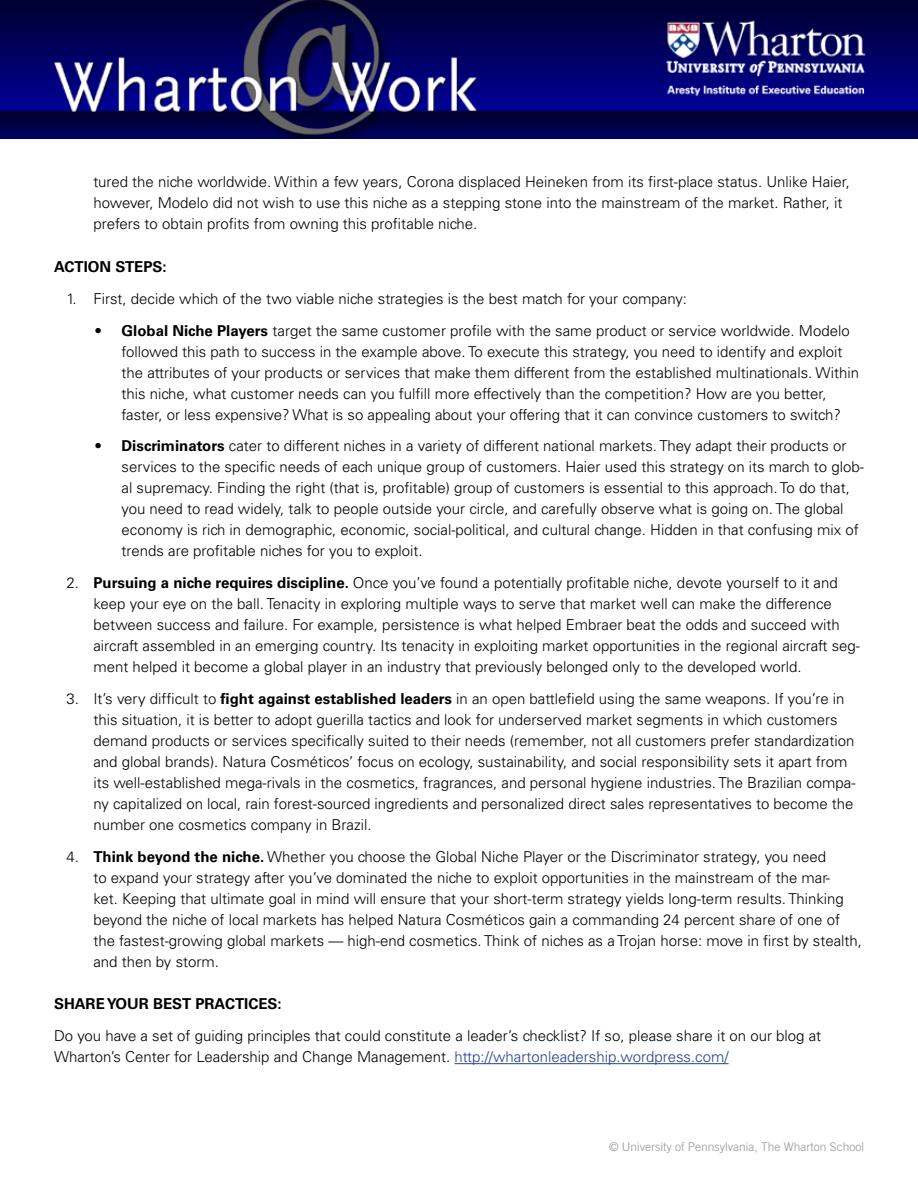
<style>
.page{position:relative;width:918px;height:1188px;background:#fff}
.page>*{position:absolute;margin:0;border:0;box-sizing:border-box;transform-origin:0 0}
.t1{font:300 15px/21px "Univers";color:#000}
.t2{font:700 15px "Univers";color:#000}
.t3{font:300 12px "Trade Gothic";color:#939598}
.s1{font-weight:700}
.s2{color:#25408f}
</style>
<div class="page">
<img style="left:0;top:0;width:918px;height:138px">
<hr style="left:455px;top:1063px;width:274px;height:1px;background:#25408f">
<p class="t1" style="left:93px;top:172px;width:758px">tured the niche worldwide. Within a few years, Corona displaced Heineken from its first-place status. Unlike Haier, however, Modelo did not wish to use this niche as a stepping stone into the mainstream of the market. Rather, it prefers to obtain profits from owning this profitable niche.</p>
<p class="t2" style="left:54px;top:258px;width:114px">ACTION STEPS:</p>
<p class="t1" style="left:66px;top:288px;width:622px">1. First, decide which of the two viable niche strategies is the best match for your company:</p>
<p class="t1" style="left:122px;top:320px;width:739px;text-indent:-27px">• <span class="s1">Global Niche Players</span> target the same customer profile with the same product or service worldwide. Modelo followed this path to success in the example above. To execute this strategy, you need to identify and exploit the attributes of your products or services that make them different from the established multinationals. Within this niche, what customer needs can you fulfill more effectively than the competition? How are you better, faster, or less expensive? What is so appealing about your offering that it can convince customers to switch?</p>
<p class="t1" style="left:122px;top:436px;width:744px;text-indent:-27px">• <span class="s1">Discriminators</span> cater to different niches in a variety of different national markets. They adapt their products or services to the specific needs of each unique group of customers. Haier used this strategy on its march to glob&shy;al supremacy. Finding the right (that is, profitable) group of customers is essential to this approach. To do that, you need to read widely, talk to people outside your circle, and carefully observe what is going on. The global economy is rich in demographic, economic, social-political, and cultural change. Hidden in that confusing mix of trends are profitable niches for you to exploit.</p>
<p class="t1" style="left:93px;top:572px;width:768px;text-indent:-27px">2. <span class="s1">Pursuing a niche requires discipline.</span> Once you’ve found a potentially profitable niche, devote yourself to it and keep your eye on the ball. Tenacity in exploring multiple ways to serve that market well can make the difference between success and failure. For example, persistence is what helped Embraer beat the odds and succeed with aircraft assembled in an emerging country. Its tenacity in exploiting market opportunities in the regional aircraft seg&shy;ment helped it become a global player in an industry that previously belonged only to the developed world.</p>
<p class="t1" style="left:93px;top:688px;width:764px;text-indent:-27px">3. It’s very difficult to <span class="s1">fight against established leaders</span> in an open battlefield using the same weapons. If you’re in this situation, it is better to adopt guerilla tactics and look for underserved market segments in which customers demand products or services specifically suited to their needs (remember, not all customers prefer standardization and global brands). Natura Cosméticos’ focus on ecology, sustainability, and social responsibility sets it apart from its well-established mega-rivals in the cosmetics, fragrances, and personal hygiene industries. The Brazilian compa&shy;ny capitalized on local, rain forest-sourced ingredients and personalized direct sales representatives to become the number one cosmetics company in Brazil.</p>
<p class="t1" style="left:93px;top:846px;width:770px;text-indent:-27px">4. <span class="s1">Think beyond the niche.</span> Whether you choose the Global Niche Player or the Discriminator strategy, you need<br>to expand your strategy after you’ve dominated the niche to exploit opportunities in the mainstream of the mar-<br>ket. Keeping that ultimate goal in mind will ensure that your short-term strategy yields long-term results. Thinking beyond the niche of local markets has helped Natura Cosméticos gain a commanding 24 percent share of one of the fastest-growing global markets — high-end cosmetics. Think of niches as a Trojan horse: move in first by stealth, and then by storm.</p>
<p class="t2" style="left:54px;top:995px;width:229px">SHARE YOUR BEST PRACTICES:</p>
<p class="t1" style="left:54px;top:1025px;width:769px">Do you have a set of guiding principles that could constitute a leader’s checklist? If so, please share it on our blog at<br>Wharton’s Center for Leadership and Change Management. <span class="s2">http://whartonleadership.wordpress.com/</span></p>
<p class="t3" style="left:609px;top:1140px;width:256px">© University of Pennsylvania, The Wharton School</p>
</div>
